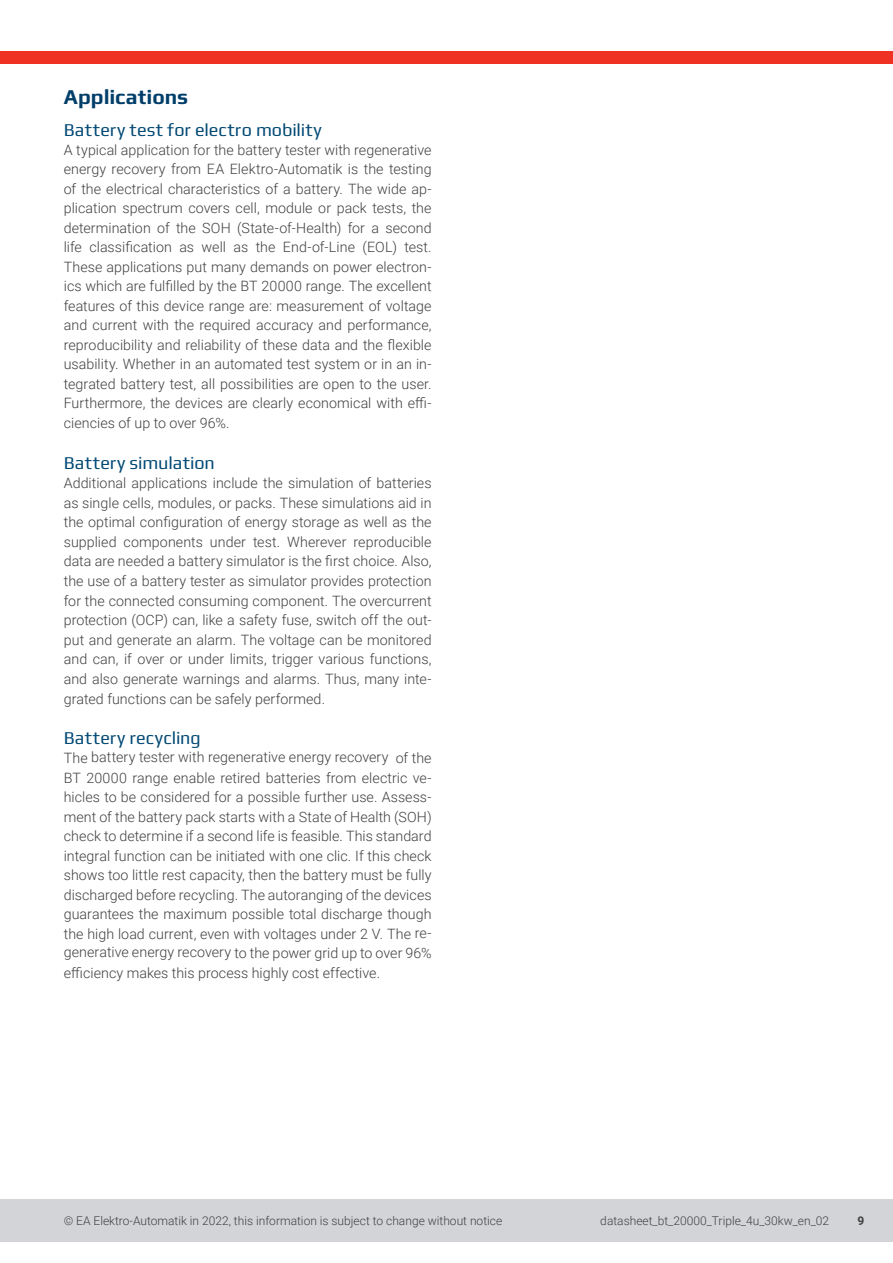
<style>
.page{position:relative;width:893px;height:1263px;background:#fff}
.page>*{position:absolute;margin:0;border:0;box-sizing:border-box;transform-origin:0 0}
.t1{font:700 21px "Play";letter-spacing:-.005em;color:#003e6a}
.t2{font:18px "Play";letter-spacing:.01em;color:#024975}
.t3{font:300 14.25px/19.5px "Roboto";letter-spacing:.005em;color:#404041;text-align:justify}
.t4{font:300 12px "Roboto";color:#404041}
.t5{font:700 12px "Roboto";color:#404041}
</style>
<div class="page">
<div style="left:0;top:1199px;width:893px;height:43px;background:#d3d4d7"></div>
<div style="left:0;top:51px;width:893px;height:13px;background:#ee3123"></div>
<h1 class="t1" style="left:64px;top:89px;width:126px">Applications</h1>
<p class="t2" style="left:64px;top:123px;width:260px">Battery test for electro mobility</p>
<p class="t3" style="left:64px;top:141px;width:369px">A typical application for the battery tester with regenerative energy recovery from EA Elektro-Automatik is the testing of the electrical characteristics of a battery. The wide ap&shy;plication spectrum covers cell, module or pack tests, the determination of the SOH (State-of-Health) for a second life classi昀椀cation as well as the End-of-Line (EOL) test.<br>These applications put many demands on power electron&shy;ics which are ful昀椀lled by the BT 20000 range. The excellent features of this device range are: measurement of voltage and current with the required accuracy and performance, reproducibility and reliability of these data and the 昀氀exible usability. Whether in an automated test system or in an in&shy;tegrated battery test, all possibilities are open to the user.<br>Furthermore, the devices are clearly economical with e昀케&shy;ciencies of up to over 96%.</p>
<p class="t2" style="left:64px;top:456px;width:153px">Battery simulation</p>
<p class="t3" style="left:64px;top:475px;width:369px">Additional applications include the simulation of batteries as single cells, modules, or packs. These simulations aid in the optimal con昀椀guration of energy storage as well as the supplied components under test. Wherever reproducible data are needed a battery simulator is the 昀椀rst choice. Also, the use of a battery tester as simulator provides protection for the connected consuming component. The overcurrent protection (OCP) can, like a safety fuse, switch off the out&shy;put and generate an alarm. The voltage can be monitored and can, if over or under limits, trigger various functions, and also generate warnings and alarms. Thus, many inte&shy;grated functions can be safely performed.</p>
<p class="t2" style="left:64px;top:731px;width:138px">Battery recycling</p>
<p class="t3" style="left:64px;top:748px;width:369px">The battery tester with regenerative energy recovery of the BT 20000 range enable retired batteries from electric ve&shy;hicles to be considered for a possible further use. Assess&shy;ment of the battery pack starts with a State of Health (SOH) check to determine if a second life is feasible. This standard integral function can be initiated with one clic. If this check shows too little rest capacity, then the battery must be fully discharged before recycling. The autoranging of the devices guarantees the maximum possible total discharge though the high load current, even with voltages under 2 V. The re&shy;generative energy recovery to the power grid up to over 96% e昀케ciency makes this process highly cost effective.</p>
<p class="t4" style="left:64px;top:1216px;width:440px">© EA Elektro-Automatik in 2022, this information is subject to change without notice</p>
<p class="t4" style="left:600px;top:1216px;width:230px">datasheet_bt_20000_Triple_4u_30kw_en_02</p>
<p class="t5" style="left:858px;top:1214px;width:8px">9</p>
</div>
